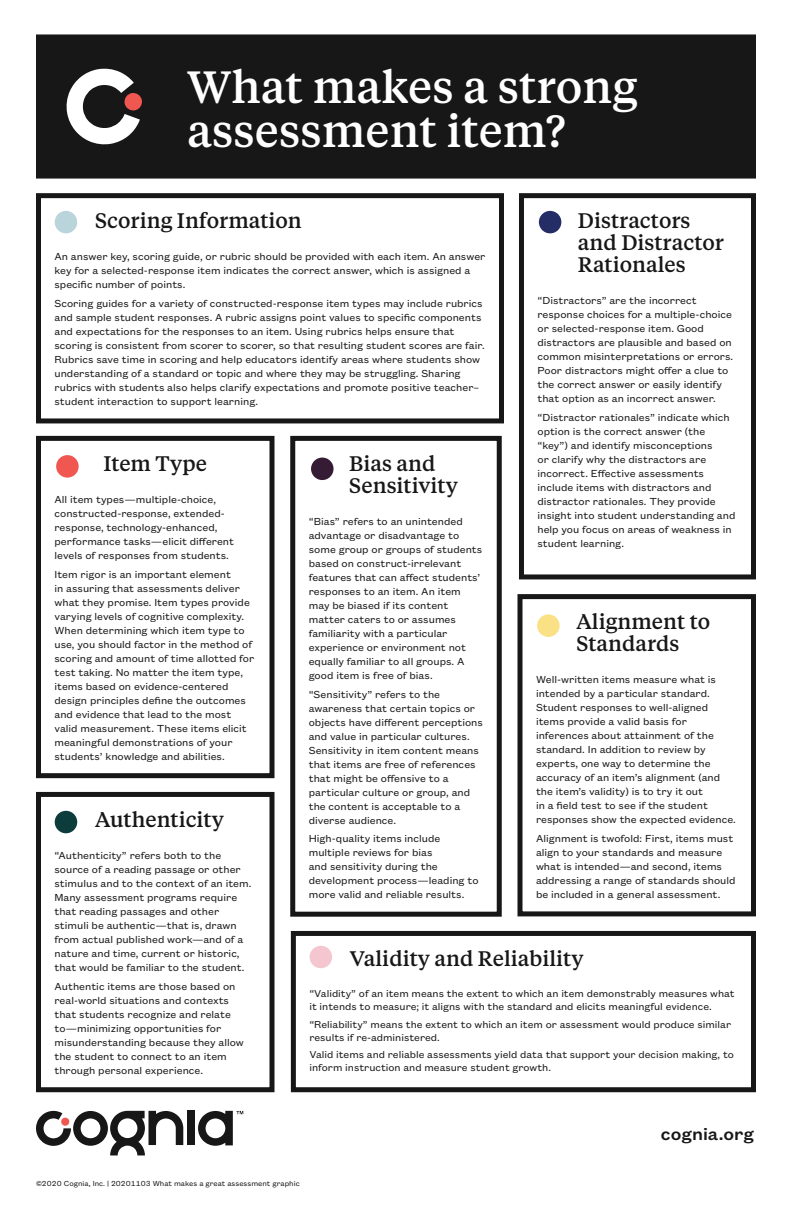
<style>
.page{position:relative;width:792px;height:1224px;background:#fff}
.page>*{position:absolute;margin:0;border:0;box-sizing:border-box;transform-origin:0 0}
.Tiemps_Title{font:500 45px/44px "Tiempos Text";color:#fff}
.Tiemps_hdr_2{font:500 21px/22px "Tiempos Text";color:#171717}
.Tiemps_hdr{font:500 21px "Tiempos Text";color:#171717}
.FG_body{font:500 19px "Founders Grotesk Text";color:#171717}
.FG_body-2{font:11.2px/14px "Founders Grotesk Text";color:#171717}
.t1{font:11px/13px "Founders Grotesk Text";color:#171717}
.Footer_8{font:8px "Founders Grotesk Text";color:#171717}
</style>
<div class="page">
<div style="left:36px;top:792px;width:238px;height:300px;border:5px solid #171717"></div>
<div style="left:518px;top:594px;width:238px;height:322px;border:5px solid #171717"></div>
<div style="left:291px;top:931px;width:465px;height:161px;border:5px solid #171717"></div>
<div style="left:36px;top:436px;width:238px;height:342px;border:5px solid #171717"></div>
<div style="left:519px;top:193px;width:237px;height:386px;border:5px solid #171717"></div>
<div style="left:290px;top:436px;width:212px;height:481px;border:5px solid #171717"></div>
<div style="left:36px;top:34px;width:720px;height:145px;background:#171717;border:4px solid #171717"></div>
<svg style="left:66px;top:68px;width:76px;height:77px"></svg>
<div style="left:36px;top:193px;width:468px;height:230px;border:5px solid #171717"></div>
<div style="left:187px;top:1111px;width:8px;height:34px;background:#171717"></div>
<svg style="left:36px;top:1111px;width:147px;height:44px"></svg>
<svg style="left:198px;top:1111px;width:45px;height:35px"></svg>
<div style="left:539px;top:211px;width:22px;height:22px;background:#242d66;border-radius:50%"></div>
<div style="left:55px;top:211px;width:22px;height:22px;background:#bad4dc;border-radius:50%"></div>
<div style="left:311px;top:458px;width:23px;height:22px;background:#351b34;border-radius:50%"></div>
<div style="left:537px;top:614px;width:23px;height:23px;background:#fae186;border-radius:50%"></div>
<div style="left:56px;top:455px;width:23px;height:23px;background:#f05750;border-radius:50%"></div>
<div style="left:55px;top:811px;width:22px;height:22px;background:#0c3d3c;border-radius:50%"></div>
<div style="left:310px;top:946px;width:22px;height:22px;background:#f4c7d0;border-radius:50%"></div>
<h4 class="Tiemps_Title" style="left:187px;top:62px;width:452px">What makes a strong assessment item?</h4>
<h4 class="Tiemps_hdr_2" style="left:95px;top:209px;width:208px">Scoring Information</h4>
<p class="FG_body-2" style="left:54px;top:249px;width:432px">An answer key, scoring guide, or rubric should be provided with each item. An answer key for a selected-response item indicates the correct answer, which is assigned a specific number of points.</p>
<p class="FG_body-2" style="left:54px;top:296px;width:432px">Scoring guides for a variety of constructed-response item types may include rubrics and sample student responses. A rubric assigns point values to specific components and expectations for the responses to an item. Using rubrics helps ensure that scoring is consistent from scorer to scorer, so that resulting student scores are fair.<br>Rubrics save time in scoring and help educators identify areas where students show understanding of a standard or topic and where they may be struggling. Sharing rubrics with students also helps clarify expectations and promote positive teacher– student interaction to support learning.</p>
<h4 class="Tiemps_hdr_2" style="left:578px;top:209px;width:147px">Distractors and Distractor<br>Rationales</h4>
<p class="FG_body-2" style="left:537px;top:293px;width:197px">“Distractors” are the incorrect response choices for a multiple-choice or selected-response item. Good distractors are plausible and based on common misinterpretations or errors.<br>Poor distractors might offer a clue to the correct answer or easily identify that option as an incorrect answer.</p>
<p class="FG_body-2" style="left:537px;top:410px;width:200px">“Distractor rationales” indicate which option is the correct answer (the “key”) and identify misconceptions<br>or clarify why the distractors are incorrect. Effective assessments include items with distractors and distractor rationales. They provide insight into student understanding and help you focus on areas of weakness in student learning.</p>
<h4 class="Tiemps_hdr_2" style="left:349px;top:452px;width:110px">Bias and<br>Sensitivity</h4>
<p class="FG_body-2" style="left:309px;top:514px;width:175px">“Bias” refers to an unintended advantage or disadvantage to some group or groups of students based on construct-irrelevant features that can affect students’ responses to an item. An item may be biased if its content matter caters to or assumes familiarity with a particular experience or environment not equally familiar to all groups. A good item is free of bias.</p>
<p class="FG_body-2" style="left:309px;top:686px;width:176px">“Sensitivity” refers to the awareness that certain topics or objects have different perceptions and value in particular cultures.<br>Sensitivity in item content means that items are free of references that might be offensive to a particular culture or group, and the content is acceptable to a diverse audience.</p>
<p class="FG_body-2" style="left:309px;top:831px;width:171px">High-quality items include multiple reviews for bias<br>and sensitivity during the development process—leading to more valid and reliable results.</p>
<p class="Tiemps_hdr" style="left:103px;top:449px;width:105px">Item Type</p>
<p class="FG_body-2" style="left:54px;top:492px;width:181px">All item types—multiple-choice, constructed-response, extended&shy;response, technology-enhanced, performance tasks—elicit different levels of responses from students.</p>
<p class="FG_body-2" style="left:54px;top:566px;width:201px">Item rigor is an important element<br>in assuring that assessments deliver what they promise. Item types provide varying levels of cognitive complexity.<br>When determining which item type to use, you should factor in the method of scoring and amount of time allotted for test taking. No matter the item type, items based on evidence-centered design principles define the outcomes and evidence that lead to the most valid measurement. These items elicit meaningful demonstrations of your students’ knowledge and abilities.</p>
<h4 class="Tiemps_hdr_2" style="left:576px;top:610px;width:135px">Alignment to<br>Standards</h4>
<p class="FG_body-2" style="left:536px;top:672px;width:201px">Well-written items measure what is intended by a particular standard.<br>Student responses to well-aligned items provide a valid basis for inferences about attainment of the standard. In addition to review by experts, one way to determine the accuracy of an item’s alignment (and the item’s validity) is to try it out<br>in a field test to see if the student responses show the expected evidence.</p>
<p class="FG_body-2" style="left:536px;top:831px;width:201px">Alignment is twofold: First, items must align to your standards and measure what is intended—and second, items addressing a range of standards should be included in a general assessment.</p>
<h4 class="Tiemps_hdr_2" style="left:95px;top:808px;width:130px">Authenticity</h4>
<p class="FG_body-2" style="left:54px;top:848px;width:198px">“Authenticity” refers both to the source of a reading passage or other stimulus and to the context of an item.<br>Many assessment programs require that reading passages and other stimuli be authentic—that is, drawn from actual published work—and of a nature and time, current or historic, that would be familiar to the student.</p>
<p class="FG_body-2" style="left:54px;top:978px;width:191px">Authentic items are those based on real-world situations and contexts that students recognize and relate to—minimizing opportunities for misunderstanding because they allow the student to connect to an item through personal experience.</p>
<h4 class="Tiemps_hdr_2" style="left:350px;top:947px;width:235px">Validity and Reliability</h4>
<p class="t1" style="left:309px;top:986px;width:427px">“Validity” of an item means the extent to which an item demonstrably measures what it intends to measure; it aligns with the standard and elicits meaningful evidence.</p>
<p class="t1" style="left:309px;top:1017px;width:423px">“Reliability” means the extent to which an item or assessment would produce similar results if re-administered.</p>
<p class="t1" style="left:309px;top:1047px;width:426px">Valid items and reliable assessments yield data that support your decision making, to inform instruction and measure student growth.</p>
<p class="Footer_8" style="left:36px;top:1178px;width:265px">©2020 Cognia, Inc. | 20201103 What makes a great assessment graphic</p>
<p class="FG_body" style="left:661px;top:1121px;width:95px">cognia.org</p>
</div>
